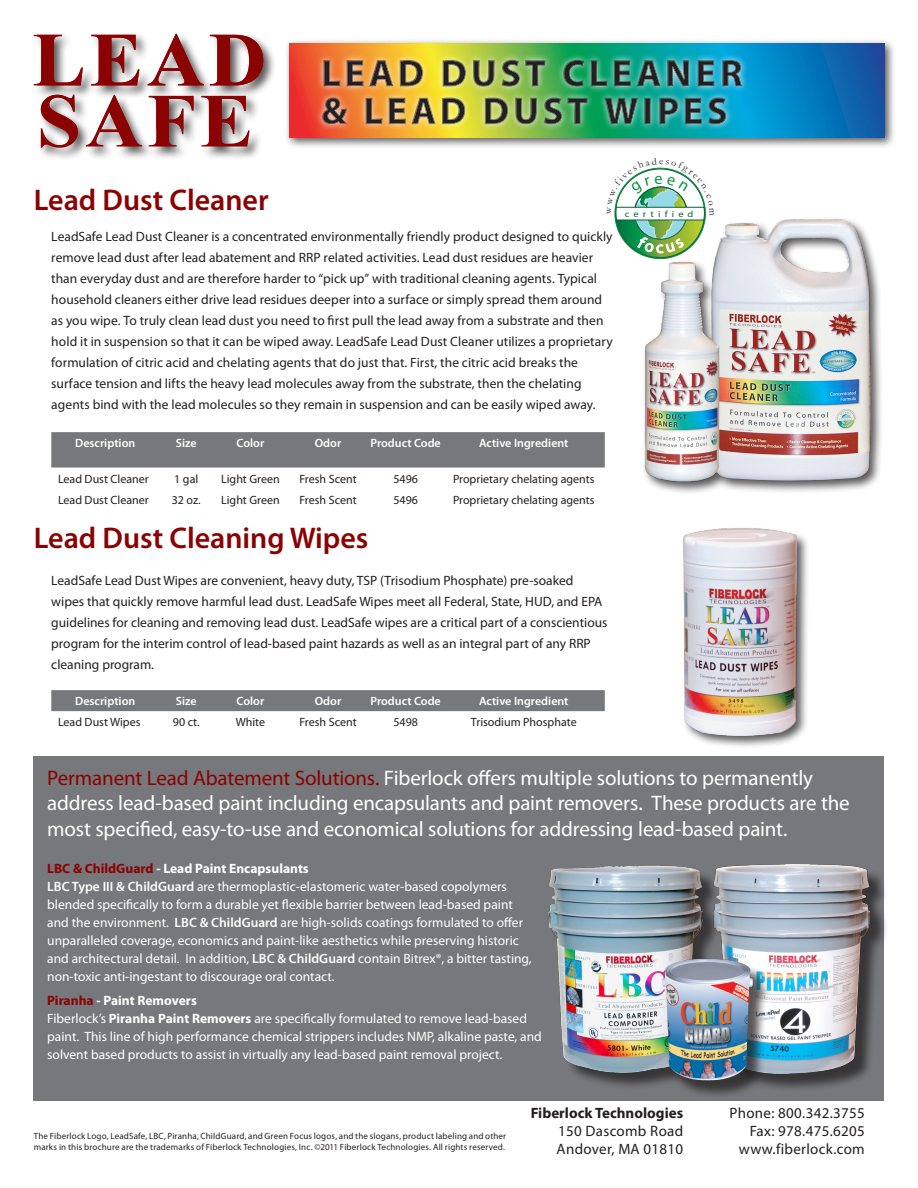
<style>
.page{position:relative;width:918px;height:1188px;background:#fff}
.page>*{position:absolute;margin:0;border:0;box-sizing:border-box;transform-origin:0 0}
.t1{font:600 30px "Myriad Pro";color:#8b0202}
.t2{font:21px/25.2px "Myriad Pro";letter-spacing:-.01em;color:#fff}
.t3{font:15px/18px "Myriad Pro";letter-spacing:.02em;color:#231f20}
.t4{font:700 15px "Myriad Pro";color:#231f20}
.t5{font:13.5px/21px "Myriad Pro";color:#231f20}
.t6{font:13.5px/18px "Myriad Pro";color:#fff}
.t7{font:12px "Myriad Pro";color:#231f20}
.t8{font:600 12px "Myriad Pro";color:#fff}
.t9{font:9px/10.8px "Myriad Pro";letter-spacing:.015em;color:#231f20}
.t10{font:8.85px "Myriad";letter-spacing:.395em;color:#0c6638;scale:1.17 1}
.s1{color:#8b0202}
.s2{font-weight:700;color:#8b0202}
.s3{font-weight:700}
.s4{font-weight:600}
</style>
<div class="page">
<img style="left:644px;top:218px;width:237px;height:271px">
<div style="left:680px;top:526px;width:129px;height:223px;background:#231f20;opacity:.75"></div>
<img style="left:683px;top:529px;width:113px;height:207px">
<div style="left:34px;top:756px;width:850px;height:344px;background:#76787b"></div>
<div style="left:716px;top:866px;width:172px;height:227px;background:#231f20;opacity:.75"></div>
<img style="left:716px;top:864px;width:154px;height:210px">
<div style="left:551px;top:868px;width:170px;height:222px;background:#231f20;opacity:.75"></div>
<img style="left:548px;top:866px;width:155px;height:206px">
<div style="left:665px;top:960px;width:106px;height:138px;background:#231f20;opacity:.75"></div>
<img style="left:668px;top:958px;width:38px;height:8px">
<div style="left:51px;top:432px;width:554px;height:36px;background:#76787b"></div>
<div style="left:51px;top:690px;width:554px;height:21px;background:#76787b"></div>
<div style="left:31px;top:31px;width:244px;height:129px;background:#231f20;opacity:.75"></div>
<svg style="left:34px;top:34px;width:229px;height:114px"></svg>
<div style="left:284px;top:38px;width:612px;height:112px;background:#231f20;opacity:.75"></div>
<svg style="left:289px;top:43px;width:595px;height:95px;background:#406c8e"></svg>
<div style="left:312px;top:46px;width:480px;height:90px;background:#231f20;opacity:.7"></div>
<svg style="left:614px;top:167px;width:100px;height:98px"></svg>
<h1 class="t1" style="left:34px;top:181px;width:237px">Lead Dust Cleaner</h1>
<p class="t5" style="left:51px;top:226px;width:563px">LeadSafe Lead Dust Cleaner is a concentrated environmentally friendly product designed to quickly remove lead dust after lead abatement and RRP related activities. Lead dust residues are heavier than everyday dust and are therefore harder to “pick up” with traditional cleaning agents. Typical household cleaners either drive lead residues deeper into a surface or simply spread them around as you wipe. To truly clean lead dust you need to first pull the lead away from a substrate and then hold it in suspension so that it can be wiped away. LeadSafe Lead Dust Cleaner utilizes a proprietary formulation of citric acid and chelating agents that do just that. First, the citric acid breaks the surface tension and lifts the heavy lead molecules away from the substrate, then the chelating agents bind with the lead molecules so they remain in suspension and can be easily wiped away.</p>
<p class="t8" style="left:75px;top:435px;width:62px">Description</p>
<p class="t8" style="left:176px;top:435px;width:22px">Size</p>
<p class="t8" style="left:237px;top:435px;width:29px">Color</p>
<p class="t8" style="left:315px;top:435px;width:28px">Odor</p>
<p class="t8" style="left:370px;top:435px;width:72px">Product Code</p>
<p class="t8" style="left:479px;top:435px;width:91px">Active Ingredient</p>
<p class="t7" style="left:58px;top:471px;width:92px">Lead Dust Cleaner</p>
<p class="t7" style="left:174px;top:471px;width:26px">1 gal</p>
<p class="t7" style="left:221px;top:471px;width:60px">Light Green</p>
<p class="t7" style="left:299px;top:471px;width:59px">Fresh Scent</p>
<p class="t7" style="left:393px;top:471px;width:26px">5496</p>
<p class="t7" style="left:453px;top:471px;width:143px">Proprietary chelating agents</p>
<p class="t7" style="left:58px;top:492px;width:92px">Lead Dust Cleaner</p>
<p class="t7" style="left:172px;top:492px;width:30px">32 oz.</p>
<p class="t7" style="left:221px;top:492px;width:60px">Light Green</p>
<p class="t7" style="left:299px;top:492px;width:59px">Fresh Scent</p>
<p class="t7" style="left:393px;top:492px;width:26px">5496</p>
<p class="t7" style="left:453px;top:492px;width:143px">Proprietary chelating agents</p>
<h1 class="t1" style="left:34px;top:518px;width:336px">Lead Dust Cleaning Wipes</h1>
<p class="t5" style="left:51px;top:570px;width:558px">LeadSafe Lead Dust Wipes are convenient, heavy duty, TSP (Trisodium Phosphate) pre-soaked wipes that quickly remove harmful lead dust. LeadSafe Wipes meet all Federal, State, HUD, and EPA guidelines for cleaning and removing lead dust. LeadSafe wipes are a critical part of a conscientious program for the interim control of lead-based paint hazards as well as an integral part of any RRP cleaning program.</p>
<p class="t8" style="left:75px;top:693px;width:62px">Description</p>
<p class="t8" style="left:176px;top:693px;width:22px">Size</p>
<p class="t8" style="left:237px;top:693px;width:29px">Color</p>
<p class="t8" style="left:315px;top:693px;width:28px">Odor</p>
<p class="t8" style="left:370px;top:693px;width:72px">Product Code</p>
<p class="t8" style="left:479px;top:693px;width:91px">Active Ingredient</p>
<p class="t7" style="left:58px;top:715px;width:84px">Lead Dust Wipes</p>
<p class="t7" style="left:173px;top:715px;width:28px">90 ct.</p>
<p class="t7" style="left:236px;top:715px;width:31px">White</p>
<p class="t7" style="left:299px;top:715px;width:59px">Fresh Scent</p>
<p class="t7" style="left:393px;top:715px;width:26px">5498</p>
<p class="t7" style="left:471px;top:715px;width:107px">Trisodium Phosphate</p>
<p class="t10" style="left:625px;top:209px;width:60px">certified</p>
<p class="t2" style="left:47px;top:765px;width:804px"><span class="s1">Permanent Lead Abatement Solutions.</span> Fiberlock offers multiple solutions to permanently address lead-based paint including encapsulants and paint removers. These products are the most specified, easy-to-use and economical solutions for addressing lead-based paint.</p>
<p class="t6" style="left:47px;top:859px;width:486px"><span class="s2">LBC &amp; ChildGuard</span> <span class="s3">- Lead Paint Encapsulants<br></span><span class="s4">LBC Type III &amp; ChildGuard</span> are thermoplastic-elastomeric water-based copolymers blended specifically to form a durable yet flexible barrier between lead-based paint and the environment. <span class="s4">LBC &amp; ChildGuard</span> are high-solids coatings formulated to offer unparalleled coverage, economics and paint-like aesthetics while preserving historic and architectural detail. In addition, <span class="s4">LBC &amp; ChildGuard</span> contain Bitrex®, a bitter tasting, non-toxic anti-ingestant to discourage oral contact.</p>
<p class="t6" style="left:47px;top:992px;width:496px"><span class="s2">Piranha</span> <span class="s3">- Paint Removers<br></span>Fiberlock’s <span class="s3">Piranha Paint Removers</span> are specifically formulated to remove lead-based paint. This line of high performance chemical strippers includes NMP, alkaline paste, and solvent based products to assist in virtually any lead-based paint removal project.</p>
<p class="t9" style="left:34px;top:1130px;width:474px">The Fiberlock Logo, LeadSafe, LBC, Piranha, ChildGuard, and Green Focus logos, and the slogans, product labeling and other marks in this brochure are the trademarks of Fiberlock Technologies, Inc. ©2011 Fiberlock Technologies. All rights reserved.</p>
<p class="t4" style="left:531px;top:1103px;width:154px">Fiberlock Technologies</p>
<p class="t3" style="left:557px;top:1122px;width:128px">150 Dascomb Road<br>Andover, MA 01810</p>
<p class="t3" style="left:730px;top:1103px;width:137px;text-align:right">Phone: 800.342.3755<br>Fax: 978.475.6205 www.fiberlock.com</p>
</div>
